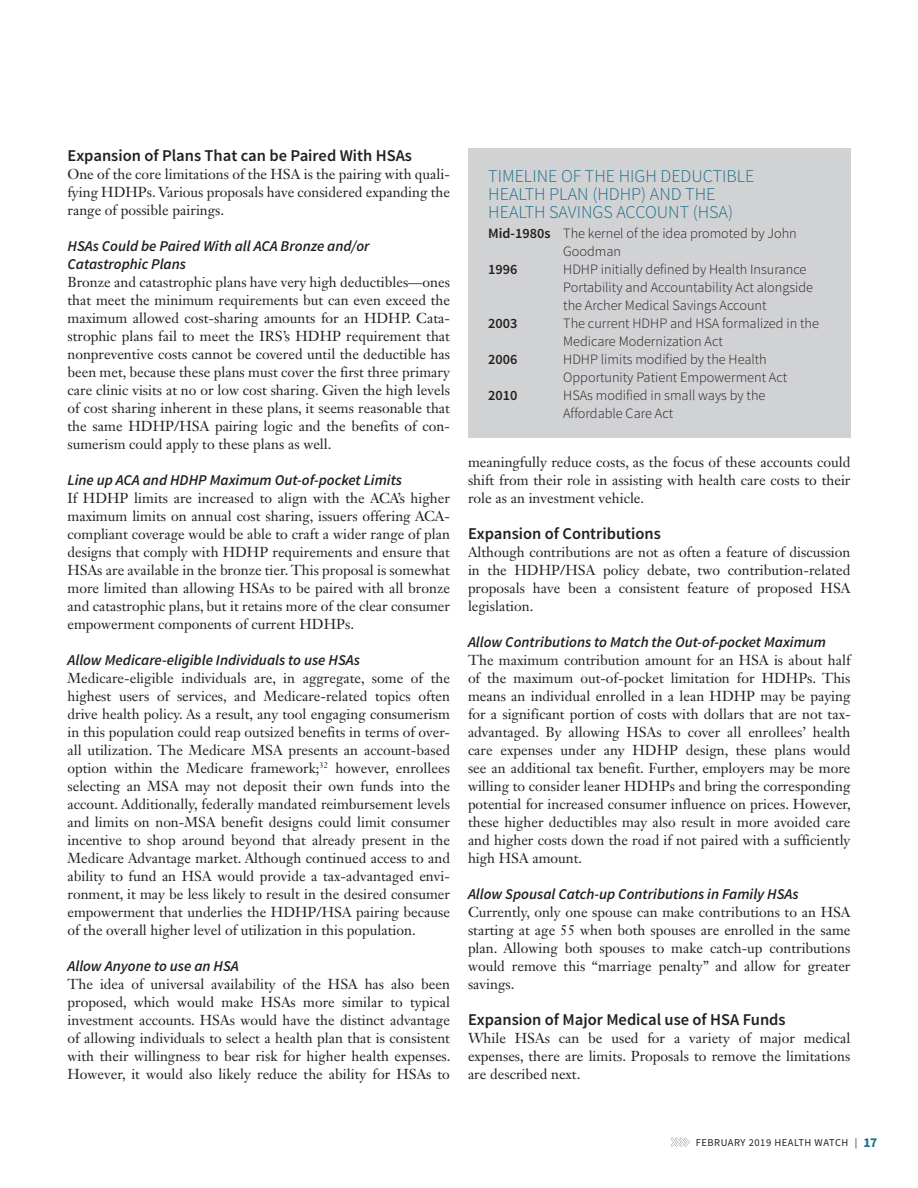
<style>
.page{position:relative;width:918px;height:1188px;background:#fff}
.page>*{position:absolute;margin:0;border:0;box-sizing:border-box;transform-origin:0 0}
.Article_Sidebar_titl{font:300 18px/18px "Source Sans Pro";color:#1d6e8a}
.Article_Subhead_B{font:600 16.5px "Source Sans Pro";color:#231f20}
.Article_Subhead_C{font:italic 600 15px/18px "Source Sans Pro";color:#231f20}
.Article_Body___space{font:14.25px/18px "Janson Text LT Std";color:#231f20;text-align:justify}
.Article_Side_bar{font:300 14.25px/18px "Source Sans Pro";color:#231f20}
.Article_Side_bar-2{font:600 14.25px "Source Sans Pro";color:#231f20}
.t1{font:10.5px "Source Sans Pro";letter-spacing:.05em;color:#231f20}
.s1{font-weight:600}
.s2{font-weight:700;font-size:13.5px;color:#1d6e8a}
</style>
<div class="page">
<svg style="left:671px;top:1138px;width:19px;height:9px"></svg>
<div style="left:468px;top:148px;width:382px;height:290px;background:#d1d2d4"></div>
<p class="Article_Subhead_B" style="left:68px;top:145px;width:346px">Expansion of Plans That can be Paired With HSAs</p>
<p class="Article_Body___space" style="left:68px;top:165px;width:384px">One of the core limitations of the HSA is the pairing with quali&shy;fying HDHPs. Various proposals have considered expanding the range of possible pairings.</p>
<p class="Article_Subhead_C" style="left:68px;top:237px;width:304px">HSAs Could be Paired With all ACA Bronze and/or<br>Catastrophic Plans</p>
<p class="Article_Body___space" style="left:68px;top:273px;width:384px">Bronze and catastrophic plans have very high deductibles—ones that meet the minimum requirements but can even exceed the maximum allowed cost-sharing amounts for an HDHP. Cata&shy;strophic plans fail to meet the IRS’s HDHP requirement that nonpreventive costs cannot be covered until the deductible has been met, because these plans must cover the first three primary care clinic visits at no or low cost sharing. Given the high levels of cost sharing inherent in these plans, it seems reasonable that the same HDHP/HSA pairing logic and the benefits of con&shy;sumerism could apply to these plans as well.</p>
<p class="Article_Subhead_C" style="left:68px;top:471px;width:336px">Line up ACA and HDHP Maximum Out-of-pocket Limits</p>
<p class="Article_Body___space" style="left:68px;top:489px;width:384px">If HDHP limits are increased to align with the ACA’s higher maximum limits on annual cost sharing, issuers offering ACA&shy;compliant coverage would be able to craft a wider range of plan designs that comply with HDHP requirements and ensure that HSAs are available in the bronze tier. This proposal is somewhat more limited than allowing HSAs to be paired with all bronze and catastrophic plans, but it retains more of the clear consumer empowerment components of current HDHPs.</p>
<p class="Article_Subhead_C" style="left:68px;top:651px;width:294px">Allow Medicare-eligible Individuals to use HSAs</p>
<p class="Article_Body___space" style="left:68px;top:669px;width:384px">Medicare-eligible individuals are, in aggregate, some of the highest users of services, and Medicare-related topics often drive health policy. As a result, any tool engaging consumerism in this population could reap outsized benefits in terms of over&shy;all utilization. The Medicare MSA presents an account-based option within the Medicare framework;<sup>32</sup> however, enrollees selecting an MSA may not deposit their own funds into the account. Additionally, federally mandated reimbursement levels and limits on non-MSA benefit designs could limit consumer incentive to shop around beyond that already present in the Medicare Advantage market. Although continued access to and ability to fund an HSA would provide a tax-advantaged envi&shy;ronment, it may be less likely to result in the desired consumer empowerment that underlies the HDHP/HSA pairing because of the overall higher level of utilization in this population.</p>
<p class="Article_Subhead_C" style="left:68px;top:957px;width:173px">Allow Anyone to use an HSA</p>
<p class="Article_Body___space" style="left:68px;top:975px;width:385px">The idea of universal availability of the HSA has also been proposed, which would make HSAs more similar to typical investment accounts. HSAs would have the distinct advantage of allowing individuals to select a health plan that is consistent with their willingness to bear risk for higher health expenses.<br>However, it would also likely reduce the ability for HSAs to</p>
<p class="Article_Sidebar_titl" style="left:488px;top:167px;width:268px">TIMELINE OF THE HIGH DEDUCTIBLE<br>HEALTH PLAN (HDHP) AND THE<br>HEALTH SAVINGS ACCOUNT (HSA)</p>
<p class="Article_Side_bar" style="left:563px;top:224px;width:235px;text-indent:-75px"><span class="s1">Mid-1980s</span> The kernel of the idea promoted by John<br>Goodman</p>
<p class="Article_Side_bar-2" style="left:488px;top:260px;width:31px">1996</p>
<p class="Article_Side_bar" style="left:563px;top:260px;width:251px">HDHP initially defined by Health Insurance<br>Portability and Accountability Act alongside the Archer Medical Savings Account</p>
<p class="Article_Side_bar-2" style="left:488px;top:314px;width:31px">2003</p>
<p class="Article_Side_bar" style="left:563px;top:314px;width:257px">The current HDHP and HSA formalized in the<br>Medicare Modernization Act</p>
<p class="Article_Side_bar-2" style="left:488px;top:350px;width:31px">2006</p>
<p class="Article_Side_bar" style="left:563px;top:350px;width:226px">HDHP limits modified by the Health<br>Opportunity Patient Empowerment Act</p>
<p class="Article_Side_bar-2" style="left:488px;top:386px;width:31px">2010</p>
<p class="Article_Side_bar" style="left:563px;top:386px;width:204px">HSAs modified in small ways by the<br>Affordable Care Act</p>
<p class="Article_Body___space" style="left:468px;top:453px;width:384px">meaningfully reduce costs, as the focus of these accounts could shift from their role in assisting with health care costs to their role as an investment vehicle.</p>
<p class="Article_Subhead_B" style="left:468px;top:523px;width:194px">Expansion of Contributions</p>
<p class="Article_Body___space" style="left:468px;top:543px;width:384px">Although contributions are not as often a feature of discussion in the HDHP/HSA policy debate, two contribution-related proposals have been a consistent feature of proposed HSA legislation.</p>
<p class="Article_Subhead_C" style="left:468px;top:633px;width:360px">Allow Contributions to Match the Out-of-pocket Maximum</p>
<p class="Article_Body___space" style="left:468px;top:651px;width:384px">The maximum contribution amount for an HSA is about half of the maximum out-of-pocket limitation for HDHPs. This means an individual enrolled in a lean HDHP may be paying for a significant portion of costs with dollars that are not tax&shy;advantaged. By allowing HSAs to cover all enrollees’ health care expenses under any HDHP design, these plans would see an additional tax benefit. Further, employers may be more willing to consider leaner HDHPs and bring the corresponding potential for increased consumer influence on prices. However, these higher deductibles may also result in more avoided care and higher costs down the road if not paired with a sufficiently high HSA amount.</p>
<p class="Article_Subhead_C" style="left:468px;top:885px;width:332px">Allow Spousal Catch-up Contributions in Family HSAs</p>
<p class="Article_Body___space" style="left:468px;top:903px;width:384px">Currently, only one spouse can make contributions to an HSA starting at age 55 when both spouses are enrolled in the same plan. Allowing both spouses to make catch-up contributions would remove this “marriage penalty” and allow for greater savings.</p>
<p class="Article_Subhead_B" style="left:468px;top:1009px;width:319px">Expansion of Major Medical use of HSA Funds</p>
<p class="Article_Body___space" style="left:468px;top:1029px;width:384px">While HSAs can be used for a variety of major medical expenses, there are limits. Proposals to remove the limitations are described next.</p>
<p class="t1" style="left:696px;top:1136px;width:183px">FEBRUARY 2019 HEALTH WATCH | <span class="s2">17</span></p>
</div>
